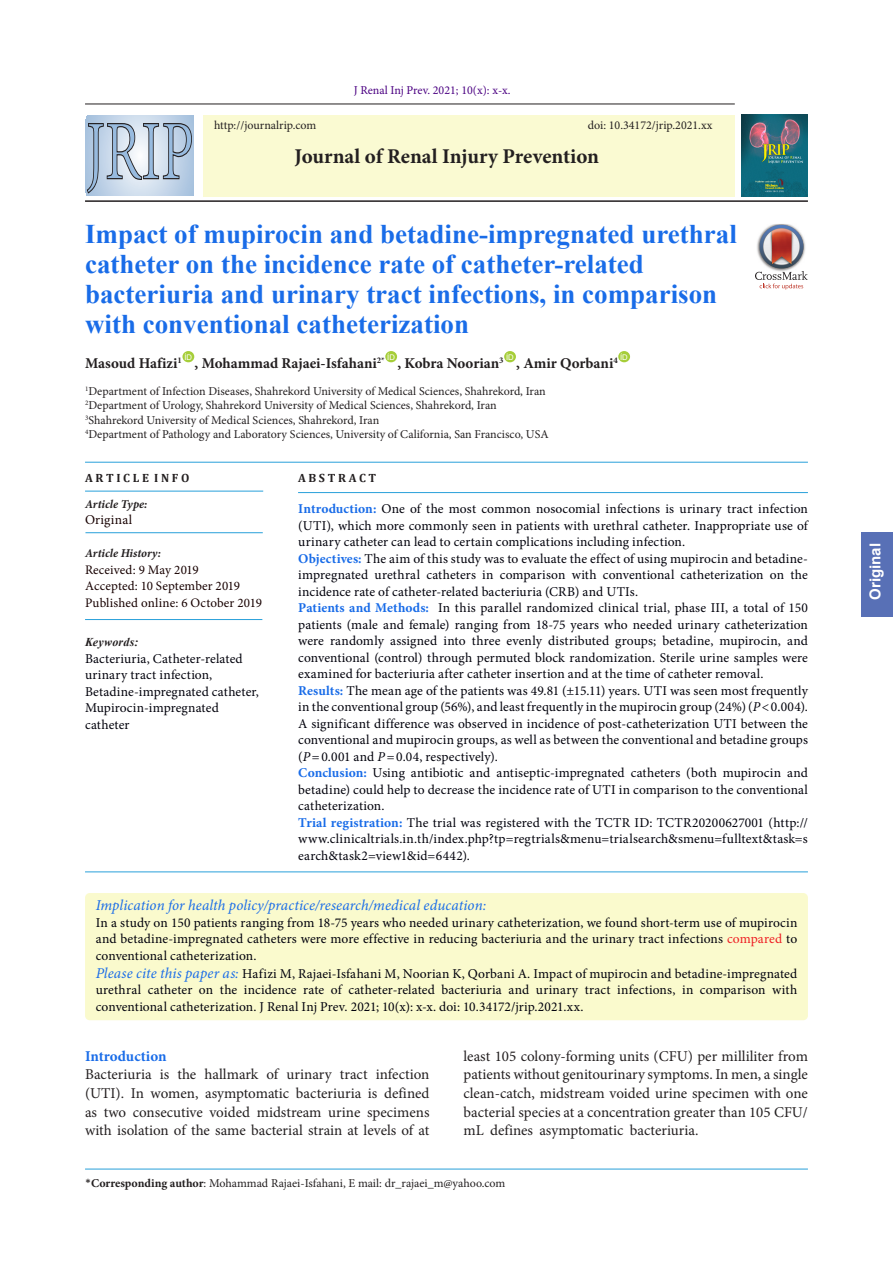
<style>
.page{position:relative;width:893px;height:1263px;background:#fff}
.page>*{position:absolute;margin:0;border:0;box-sizing:border-box;transform-origin:0 0}
.t1{font:700 27px/30px "Times New Roman";color:#196ce8}
.t2{font:700 21px "Minion Pro";letter-spacing:-.005em;color:#231f20}
.t3{font:15px/18.6px "Minion Pro";color:#231f20;text-align:justify}
.t4{font:700 15px "Minion Pro";color:#231f20}
.abstract{font:italic 15px "Minion Pro";letter-spacing:.005em;color:#196ce8}
.t5{font:700 15px "Minion Pro";letter-spacing:-.005em;color:#196ce8}
.t6{font:700 15px "Arial";color:#fff}
.abstract-2{font:13.5px/16.5px "Minion Pro";letter-spacing:.005em;color:#00000b;text-align:justify}
.t7{font:13.5px "Minion Pro";letter-spacing:.025em;color:#170000}
.t8{font:13.05px "Minion Pro";letter-spacing:.005em;color:#170000}
.t9{font:12px "Minion Pro";color:#231f20}
.t10{font:12px "Minion Pro";color:#4b0082}
.t11{font:italic 700 12px "Minion Pro";color:#231f20}
.t12{font:700 12px "Cambria";color:#231f20}
.abstract-3{font:italic 700 12px "Times New Roman";letter-spacing:.015em;color:#231f20}
.t13{font:7.8px "Arial";color:#fff}
.s1{font-weight:700;color:#196ce8}
.s2{font-style:italic}
.s3{color:#ee1d23}
.s4{font-style:italic;font-size:15px;color:#196ce8}
.s5{font-family:"Calibri"}
.s6{font-weight:700}
</style>
<div class="page">
<hr style="left:85px;top:104px;width:650px;height:1px;background:#231f20">
<hr style="left:85px;top:200px;width:723px;height:2px;background:#231f20">
<div style="left:203px;top:115px;width:532px;height:81px;background:#fafad2"></div>
<img style="left:741px;top:115px;width:66px;height:82px">
<div style="left:182px;top:351px;width:12px;height:11px;background:#a6ce39;border-radius:50%"></div>
<div style="left:385px;top:351px;width:12px;height:11px;background:#a6ce39;border-radius:50%"></div>
<div style="left:504px;top:351px;width:12px;height:11px;background:#a6ce39;border-radius:50%"></div>
<div style="left:618px;top:351px;width:12px;height:11px;background:#a6ce39;border-radius:50%"></div>
<hr style="left:85px;top:1169px;width:723px;height:1px;background:#28a0da">
<svg style="left:86px;top:116px;width:107px;height:79px"></svg>
<svg style="left:87px;top:123px;width:105px;height:71px;background:#b0c0d3"></svg>
<div style="left:85px;top:893px;width:723px;height:127px;background:#fafacd;border-radius:5px"></div>
<div style="left:861px;top:532px;width:32px;height:85px;background:#5870b6"></div>
<img style="left:772px;top:224px;width:18px;height:1px">
<svg style="left:755px;top:225px;width:53px;height:65px"></svg>
<hr style="left:298px;top:492px;width:510px;height:1px;background:#28a0da">
<hr style="left:85px;top:462px;width:723px;height:1px;background:#28a0da">
<hr style="left:85px;top:871px;width:723px;height:1px;background:#28a0da">
<hr style="left:85px;top:491px;width:178px;height:1px;background:#28a0da">
<hr style="left:85px;top:532px;width:178px;height:1px;background:#28a0da">
<hr style="left:85px;top:619px;width:177px;height:1px;background:#28a0da">
<p class="t10" style="left:354px;top:82px;width:158px">J Renal Inj Prev. 2021; 10(x): x-x.</p>
<p class="t9" style="left:214px;top:118px;width:104px">http://journalrip.com</p>
<p class="t9" style="left:588px;top:117px;width:126px">doi: 10.34172/jrip.2021.xx</p>
<p class="t2" style="left:295px;top:142px;width:306px">Journal of Renal Injury Prevention</p>
<p class="t1" style="left:85px;top:218px;width:653px">Impact of mupirocin and betadine-impregnated urethral catheter on the incidence rate of catheter-related bacteriuria and urinary tract infections, in comparison with conventional catheterization</p>
<p class="t4" style="left:85px;top:352px;width:98px">Masoud Hafizi<sup>1</sup></p>
<p class="t13" style="left:184px;top:352px;width:9px">ID</p>
<p class="t4" style="left:195px;top:352px;width:192px">, Mohammad Rajaei-Isfahani<sup>2*</sup></p>
<p class="t13" style="left:387px;top:352px;width:9px">ID</p>
<p class="t13" style="left:506px;top:352px;width:9px">ID</p>
<p class="t13" style="left:620px;top:352px;width:9px">ID</p>
<p class="t4" style="left:397px;top:352px;width:108px">, Kobra Noorian<sup>3</sup></p>
<p class="t4" style="left:516px;top:352px;width:103px">, Amir Qorbani<sup>4</sup></p>
<p class="t9" style="left:85px;top:383px;width:462px"><sup>1</sup>Department of Infection Diseases, Shahrekord University of Medical Sciences, Shahrekord, Iran</p>
<p class="t9" style="left:85px;top:397px;width:413px"><sup>2</sup>Department of Urology, Shahrekord University of Medical Sciences, Shahrekord, Iran</p>
<p class="t9" style="left:85px;top:412px;width:296px"><sup>3</sup>Shahrekord University of Medical Sciences, Shahrekord, Iran</p>
<p class="t9" style="left:85px;top:426px;width:465px"><sup>4</sup>Department of Pathology and Laboratory Sciences, University of California, San Francisco, USA</p>
<p class="t12" style="left:85px;top:470px;width:106px">A R T I C L E I N F O</p>
<p class="t11" style="left:85px;top:496px;width:64px">Article Type:</p>
<p class="t7" style="left:85px;top:511px;width:49px">Original</p>
<p class="t11" style="left:85px;top:545px;width:78px">Article History:</p>
<p class="t8" style="left:85px;top:561px;width:115px">Received: 9 May 2019</p>
<p class="t8" style="left:85px;top:577px;width:157px">Accepted: 10 September 2019</p>
<p class="t8" style="left:85px;top:594px;width:178px">Published online: 6 October 2019</p>
<p class="abstract-3" style="left:85px;top:634px;width:55px">Keywords:</p>
<p class="abstract-2" style="left:85px;top:650px;width:175px;text-align:left">Bacteriuria, Catheter-related urinary tract infection,<br>Betadine-impregnated catheter,<br>Mupirocin-impregnated catheter</p>
<p class="t12" style="left:298px;top:470px;width:80px">A B S T R A C T</p>
<p class="abstract-2" style="left:298px;top:501px;width:511px"><span class="s1">Introduction:</span> One of the most common nosocomial infections is urinary tract infection (UTI), which more commonly seen in patients with urethral catheter. Inappropriate use of urinary catheter can lead to certain complications including infection.</p>
<p class="abstract-2" style="left:298px;top:550px;width:511px"><span class="s1">Objectives:</span> The aim of this study was to evaluate the effect of using mupirocin and betadine&shy;impregnated urethral catheters in comparison with conventional catheterization on the incidence rate of catheter-related bacteriuria (CRB) and UTIs.</p>
<p class="abstract-2" style="left:298px;top:600px;width:511px"><span class="s1">Patients and Methods:</span> In this parallel randomized clinical trial, phase III, a total of 150 patients (male and female) ranging from 18-75 years who needed urinary catheterization were randomly assigned into three evenly distributed groups; betadine, mupirocin, and conventional (control) through permuted block randomization. Sterile urine samples were examined for bacteriuria after catheter insertion and at the time of catheter removal.</p>
<p class="abstract-2" style="left:298px;top:682px;width:511px"><span class="s1">Results:</span> The mean age of the patients was 49.81 (±15.11) years. UTI was seen most frequently in the conventional group (56%), and least frequently in the mupirocin group (24%) (<span class="s2">P</span>&lt;0.004).<br>A significant difference was observed in incidence of post-catheterization UTI between the conventional and mupirocin groups, as well as between the conventional and betadine groups (<span class="s2">P</span>=0.001 and <span class="s2">P</span>=0.04, respectively).</p>
<p class="abstract-2" style="left:298px;top:765px;width:511px"><span class="s1">Conclusion:</span> Using antibiotic and antiseptic-impregnated catheters (both mupirocin and betadine) could help to decrease the incidence rate of UTI in comparison to the conventional catheterization.</p>
<p class="abstract-2" style="left:298px;top:814px;width:511px"><span class="s1">Trial registration:</span> The trial was registered with the TCTR ID: TCTR20200627001 (http:// www.clinicaltrials.in.th/index.php?tp=regtrials&amp;menu=trialsearch&amp;smenu=fulltext&amp;task=s earch&amp;task2=view1&amp;id=6442).</p>
<p class="abstract" style="left:96px;top:895px;width:392px">Implication for health policy/practice/research/medical education:</p>
<p class="abstract-2" style="left:96px;top:914px;width:703px">In a study on 150 patients ranging from 18-75 years who needed urinary catheterization, we found short-term use of mupirocin and betadine-impregnated catheters were more effective in reducing bacteriuria and the urinary tract infections <span class="s3">compared</span> to conventional catheterization.</p>
<p class="abstract-2" style="left:96px;top:965px;width:703px"><span class="s4">Please cite this paper as:</span> Hafizi M, Rajaei-Isfahani M, Noorian K, Qorbani A. Impact of mupirocin and betadine-impregnated urethral catheter on the incidence rate of catheter-related bacteriuria and urinary tract infections, in comparison with conventional catheterization. J Renal Inj Prev. 2021; 10(x): x-x. doi: 10.34172/jrip.2021.xx.</p>
<p class="t5" style="left:85px;top:1045px;width:83px">Introduction</p>
<p class="t3" style="left:85px;top:1065px;width:346px">Bacteriuria is the hallmark of urinary tract infection (UTI). In women, asymptomatic bacteriuria is defined as two consecutive voided midstream urine specimens with isolation of the same bacterial strain at levels of at</p>
<p class="t3" style="left:463px;top:1047px;width:346px">least 105 colony-forming units (CFU) per milliliter from patients without genitourinary symptoms. In men, a single clean-catch, midstream voided urine specimen with one bacterial species at a concentration greater than 105 CFU/ mL defines asymptomatic bacteriuria.</p>
<p class="t9" style="left:85px;top:1175px;width:422px"><span class="s5">*</span><span class="s6">Corresponding author</span>: Mohammad Rajaei-Isfahani, E mail: dr_rajaei_m@yahoo.com</p>
<p class="t6" style="left:864px;top:600px;width:58px;rotate:-90deg">Original</p>
</div>
